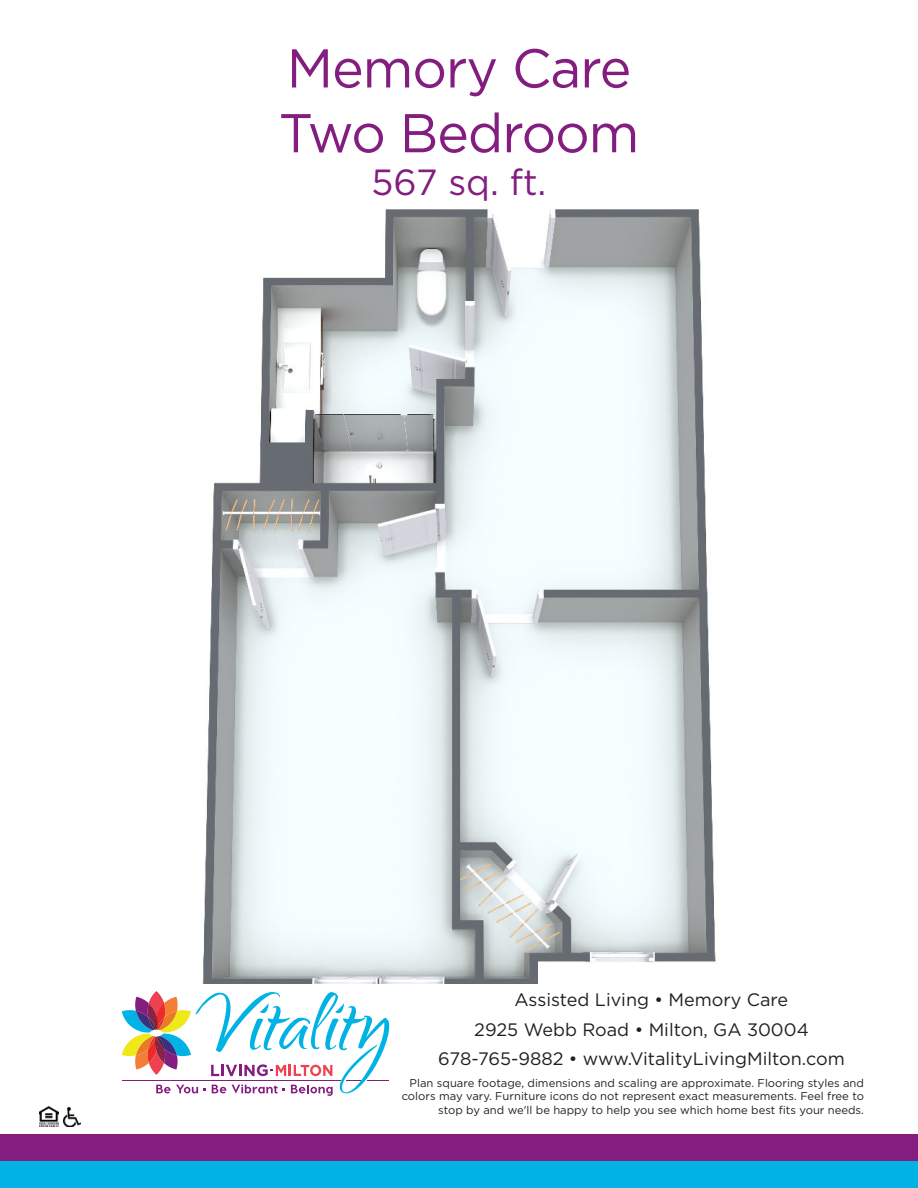
<style>
.page{position:relative;width:918px;height:1188px;background:#fff}
.page>*{position:absolute;margin:0;border:0;box-sizing:border-box;transform-origin:0 0}
.t1{font:54.6px/64.8px "Gotham";letter-spacing:-.02em;color:#841d80}
.t2{font:36.3px "Gotham";color:#841d80}
.t3{font:18px/28.5px "Gotham";color:#231f20;text-align:center}
.t4{font:11.25px/13.5px "Gotham";color:#231f20;text-align:right}
</style>
<div class="page">
<div style="left:0;top:1161px;width:918px;height:27px;background:#00b3e4"></div>
<div style="left:0;top:1134px;width:918px;height:27px;background:#841d80"></div>
<img style="left:63px;top:1107px;width:17px;height:19px">
<img style="left:39px;top:1107px;width:19px;height:20px">
<svg style="left:122px;top:991px;width:267px;height:105px"></svg>
<img style="left:202px;top:209px;width:514px;height:775px">
<h1 class="t1" style="left:279px;top:39px;width:362px">Memory Care<br>Two Bedroom</h1>
<h2 class="t2" style="left:372px;top:166px;width:176px">567 sq. ft.</h2>
<h3 class="t3" style="left:514px;top:986px;width:275px">Assisted Living • Memory Care</h3>
<h3 class="t3" style="left:438px;top:1016px;width:408px">2925 Webb Road • Milton, GA 30004<br>678-765-9882 • www.VitalityLivingMilton.com</h3>
<p class="t4" style="left:402px;top:1077px;width:464px">Plan square footage, dimensions and scaling are approximate. Flooring styles and colors may vary. Furniture icons do not represent exact measurements. Feel free to stop by and we'll be happy to help you see which home best fits your needs.</p>
</div>
